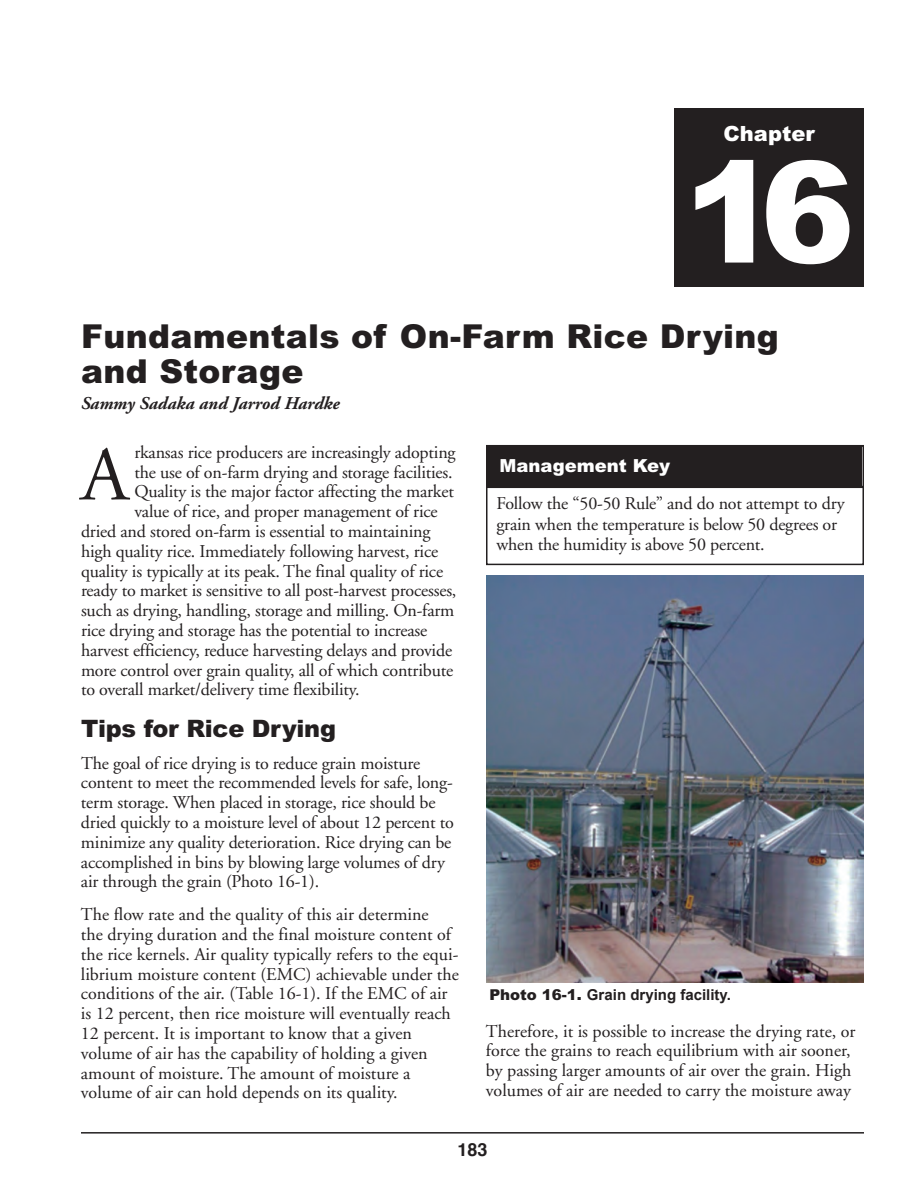
<style>
.page{position:relative;width:918px;height:1188px;background:#fff}
.page>*{position:absolute;margin:0;border:0;box-sizing:border-box;transform-origin:0 0}
.t1{font:900 141px "Arial";color:#fff}
.t2{font:76.5px "Adobe Garamond";color:#231f20}
.t3{font:900 33px/35.2px "Arial";letter-spacing:.01em;color:#231f20}
.t4{font:900 24px "Arial";letter-spacing:-.01em;color:#231f20}
.t5{font:900 21px "Arial";color:#fff}
.t6{font:18px/19.8px "Adobe Garamond";letter-spacing:-.01em;color:#231f20}
.t7{font:italic 700 18px "Adobe Garamond";color:#231f20}
.t8{font:900 18px "Arial";color:#fff}
.t9{font:700 18px "Helvetica";color:#231f20}
.t10{font:700 15px "Arial";color:#231f20}
.s1{font-weight:900}
</style>
<div class="page">
<hr style="left:81px;top:1132px;width:783px;height:2px;background:#231f20">
<div style="left:674px;top:108px;width:190px;height:178px;background:#231f20"></div>
<img style="left:486px;top:576px;width:378px;height:407px">
<div style="left:488px;top:446px;width:374px;height:41px;background:#231f20"></div>
<div style="left:486px;top:445px;width:378px;height:43px;border:2px solid #231f20"></div>
<div style="left:486px;top:486px;width:378px;height:79px;border:2px solid #231f20"></div>
<p class="t5" style="left:724px;top:122px;width:93px">Chapter</p>
<h1 class="t1" style="left:684px;top:131px;width:172px">16</h1>
<h3 class="t3" style="left:81px;top:319px;width:699px">Fundamentals of On-Farm Rice Drying and Storage</h3>
<p class="t7" style="left:81px;top:396px;width:260px">Sammy Sadaka and Jarrod Hardke</p>
<h2 class="t2" style="left:81px;top:445px;width:49px">A</h2>
<p class="t6" style="left:134px;top:444px;width:323px">rkansas rice producers are increasingly adopting</p>
<p class="t8" style="left:500px;top:455px;width:172px">Management Key</p>
<p class="t6" style="left:496px;top:495px;width:350px;line-height:20.2px">Follow the “50-50 Rule” and do not attempt to dry grain when the temperature is below 50 degrees or when the humidity is above 50 percent.</p>
<p class="t6" style="left:134px;top:464px;width:320px">the use of on-farm drying and storage facilities.</p>
<p class="t6" style="left:134px;top:483px;width:321px">Quality is the major factor affecting the market</p>
<p class="t6" style="left:134px;top:503px;width:305px">value of rice, and proper management of rice</p>
<p class="t6" style="left:81px;top:523px;width:351px">dried and stored on-farm is essential to maintaining</p>
<p class="t6" style="left:81px;top:543px;width:359px">high quality rice. Immediately following harvest, rice</p>
<p class="t6" style="left:81px;top:563px;width:364px">quality is typically at its peak. The final quality of rice</p>
<p class="t6" style="left:81px;top:582px;width:377px">ready to market is sensitive to all post-harvest processes,</p>
<p class="t6" style="left:81px;top:602px;width:375px">such as drying, handling, storage and milling. On-farm</p>
<p class="t6" style="left:81px;top:622px;width:348px">rice drying and storage has the potential to increase</p>
<p class="t6" style="left:81px;top:642px;width:373px">harvest efficiency, reduce harvesting delays and provide</p>
<p class="t6" style="left:81px;top:662px;width:374px">more control over grain quality, all of which contribute</p>
<p class="t6" style="left:81px;top:681px;width:280px">to overall market/delivery time flexibility.</p>
<h3 class="t4" style="left:81px;top:715px;width:257px">Tips for Rice Drying</h3>
<p class="t6" style="left:81px;top:755px;width:375px">The goal of rice drying is to reduce grain moisture content to meet the recommended levels for safe, long&shy;term storage. When placed in storage, rice should be dried quickly to a moisture level of about 12 percent to minimize any quality deterioration. Rice drying can be accomplished in bins by blowing large volumes of dry air through the grain (Photo 16-1).</p>
<p class="t6" style="left:81px;top:906px;width:379px">The flow rate and the quality of this air determine<br>the drying duration and the final moisture content of the rice kernels. Air quality typically refers to the equi&shy;librium moisture content (EMC) achievable under the conditions of the air. (Table 16-1). If the EMC of air is 12 percent, then rice moisture will eventually reach 12 percent. It is important to know that a given volume of air has the capability of holding a given amount of moisture. The amount of moisture a volume of air can hold depends on its quality.</p>
<p class="t10" style="left:489px;top:985px;width:243px"><span class="s1">Photo 16-1.</span> Grain drying facility.</p>
<p class="t6" style="left:486px;top:1023px;width:371px">Therefore, it is possible to increase the drying rate, or force the grains to reach equilibrium with air sooner, by passing larger amounts of air over the grain. High volumes of air are needed to carry the moisture away</p>
<p class="t9" style="left:457px;top:1135px;width:32px">183</p>
</div>
